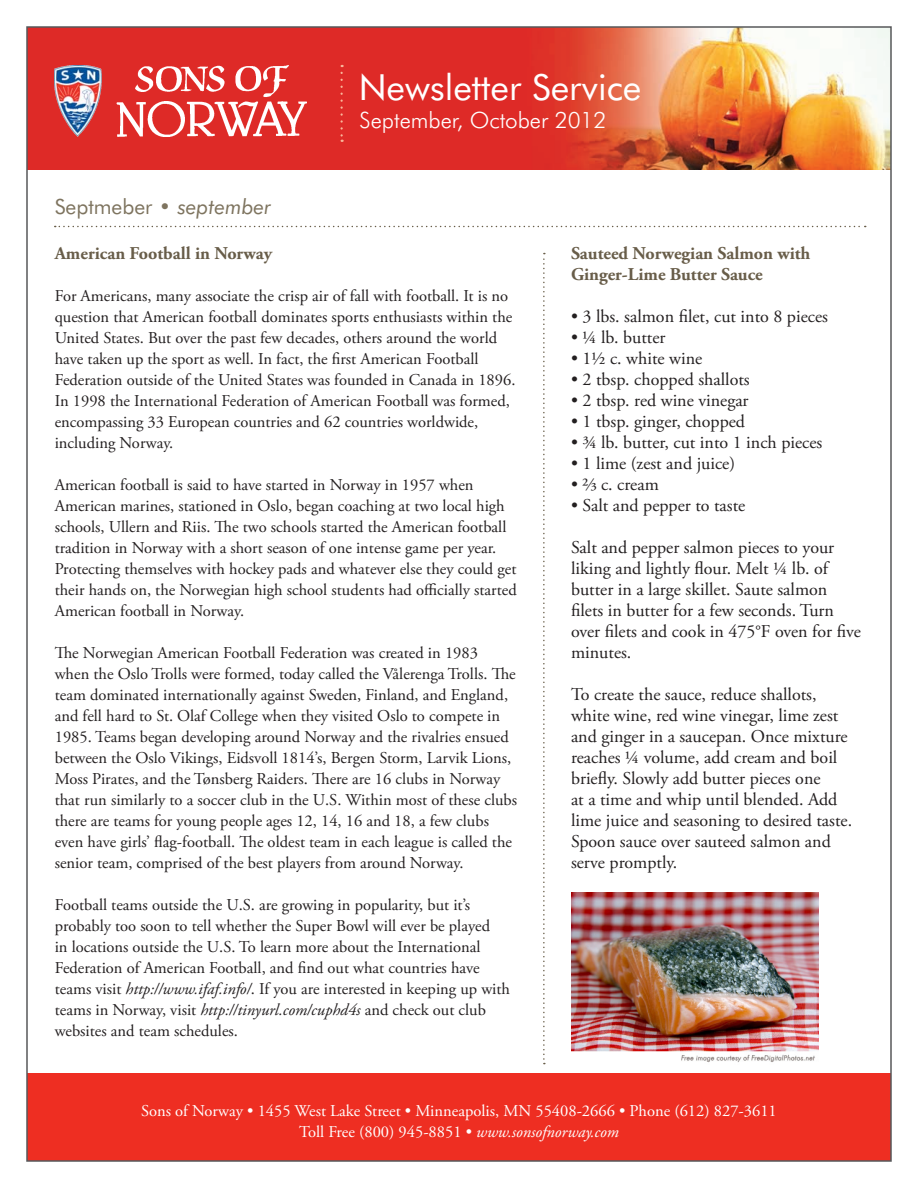
<style>
.page{position:relative;width:918px;height:1188px;background:#fff}
.page>*{position:absolute;margin:0;border:0;box-sizing:border-box;transform-origin:0 0}
.t1{font:36px "Futura BT";color:#fff}
.t2{font:300 22.5px "Futura BT";color:#fff}
.t3{font:21px "Futura BT";color:#7e745f}
.t4{font:18px/21px "Adobe Garamond Pro";color:#231f20}
.NS_Article_Titles{font:700 18px/21px "Adobe Garamond Pro";color:#685d49}
.t5{font:16.5px/21px "Adobe Garamond Pro";color:#231f20}
.t6{font:16.5px/21px "Adobe Garamond Pro";color:#fff;text-align:center}
.s1{font-style:italic}
</style>
<div class="page">
<img style="left:29px;top:29px;width:860px;height:141px">
<div style="left:27px;top:1073px;width:864px;height:88px;background:#ee2e22"></div>
<img style="left:54px;top:111px;width:252px;height:25px">
<svg style="left:340px;top:111px;width:3px;height:31px"></svg>
<img style="left:29px;top:65px;width:860px;height:46px">
<svg style="left:55px;top:226px;width:811px;height:1px"></svg>
<svg style="left:543px;top:253px;width:2px;height:811px"></svg>
<img style="left:571px;top:893px;width:248px;height:170px">
<h1 class="t1" style="left:359px;top:65px;width:284px">Newsletter Service</h1>
<p class="t3" style="left:55px;top:194px;width:218px">Septmeber • <span class="s1">september</span></p>
<h2 class="t2" style="left:360px;top:107px;width:249px">September, October 2012</h2>
<p class="NS_Article_Titles" style="left:55px;top:243px;width:219px">American Football in Norway</p>
<p class="t5" style="left:55px;top:286px;width:462px">For Americans, many associate the crisp air of fall with football. It is no question that American football dominates sports enthusiasts within the United States. But over the past few decades, others around the world have taken up the sport as well. In fact, the first American Football Federation outside of the United States was founded in Canada in 1896.<br>In 1998 the International Federation of American Football was formed, encompassing 33 European countries and 62 countries worldwide, including Norway.</p>
<p class="t5" style="left:55px;top:475px;width:464px">American football is said to have started in Norway in 1957 when American marines, stationed in Oslo, began coaching at two local high schools, Ullern and Riis. The two schools started the American football tradition in Norway with a short season of one intense game per year.<br>Protecting themselves with hockey pads and whatever else they could get their hands on, the Norwegian high school students had officially started American football in Norway.</p>
<p class="t5" style="left:55px;top:643px;width:464px">The Norwegian American Football Federation was created in 1983<br>when the Oslo Trolls were formed, today called the Vålerenga Trolls. The team dominated internationally against Sweden, Finland, and England, and fell hard to St. Olaf College when they visited Oslo to compete in 1985. Teams began developing around Norway and the rivalries ensued between the Oslo Vikings, Eidsvoll 1814’s, Bergen Storm, Larvik Lions, Moss Pirates, and the Tønsberg Raiders. There are 16 clubs in Norway that run similarly to a soccer club in the U.S. Within most of these clubs there are teams for young people ages 12, 14, 16 and 18, a few clubs even have girls’ flag-football. The oldest team in each league is called the senior team, comprised of the best players from around Norway.</p>
<p class="t5" style="left:55px;top:895px;width:457px">Football teams outside the U.S. are growing in popularity, but it’s probably too soon to tell whether the Super Bowl will ever be played<br>in locations outside the U.S. To learn more about the International Federation of American Football, and find out what countries have teams visit <span class="s1">http://www.ifaf.info/</span>. If you are interested in keeping up with teams in Norway, visit <span class="s1">http://tinyurl.com/cuphd4s</span> and check out club websites and team schedules.</p>
<p class="NS_Article_Titles" style="left:571px;top:243px;width:241px">Sauteed Norwegian Salmon with<br>Ginger-Lime Butter Sauce</p>
<p class="t4" style="left:571px;top:306px;width:258px">• 3 lbs. salmon filet, cut into 8 pieces</p>
<p class="t4" style="left:571px;top:327px;width:96px">• ¼ lb. butter</p>
<p class="t4" style="left:571px;top:348px;width:133px">• 1½ c. white wine</p>
<p class="t4" style="left:571px;top:370px;width:180px">• 2 tbsp. chopped shallots</p>
<p class="t4" style="left:571px;top:391px;width:179px">• 2 tbsp. red wine vinegar</p>
<p class="t4" style="left:571px;top:412px;width:176px">• 1 tbsp. ginger, chopped</p>
<p class="t4" style="left:571px;top:433px;width:253px">• ¾ lb. butter, cut into 1 inch pieces</p>
<p class="t4" style="left:571px;top:454px;width:166px">• 1 lime (zest and juice)</p>
<p class="t4" style="left:571px;top:475px;width:89px">• ⅔ c. cream</p>
<p class="t4" style="left:571px;top:496px;width:176px">• Salt and pepper to taste</p>
<p class="t4" style="left:571px;top:538px;width:291px">Salt and pepper salmon pieces to your liking and lightly flour. Melt ¼ lb. of butter in a large skillet. Saute salmon filets in butter for a few seconds. Turn over filets and cook in 475°F oven for five minutes.</p>
<p class="t4" style="left:571px;top:685px;width:283px">To create the sauce, reduce shallots, white wine, red wine vinegar, lime zest and ginger in a saucepan. Once mixture reaches ¼ volume, add cream and boil briefly. Slowly add butter pieces one<br>at a time and whip until blended. Add lime juice and seasoning to desired taste.<br>Spoon sauce over sauteed salmon and serve promptly.</p>
<p class="t6" style="left:141px;top:1101px;width:637px">Sons of Norway • 1455 West Lake Street • Minneapolis, MN 55408-2666 • Phone (612) 827-3611<br>Toll Free (800) 945-8851 • <span class="s1">www.sonsofnorway.com</span></p>
</div>
